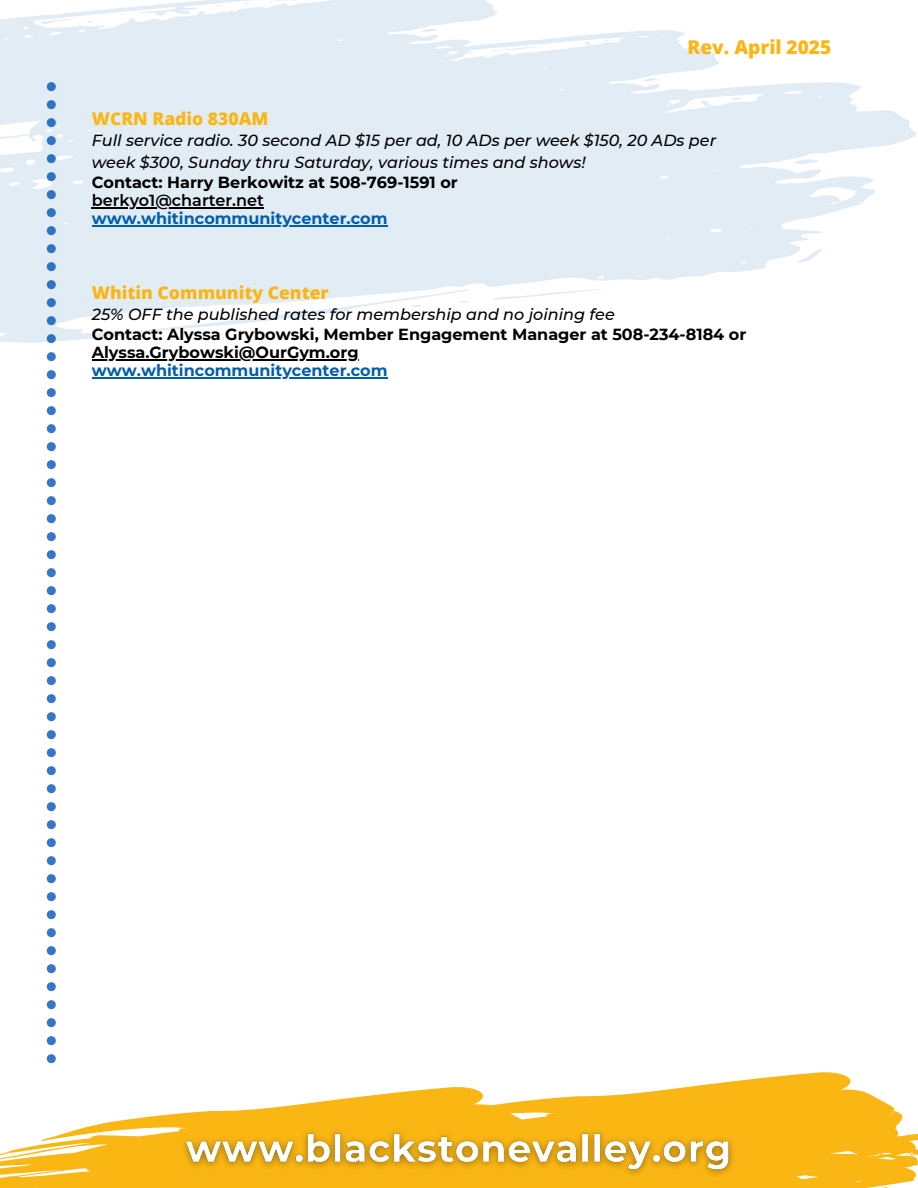
<style>
.page{position:relative;width:918px;height:1188px;background:#fff}
.page>*{position:absolute;margin:0;border:0;box-sizing:border-box;transform-origin:0 0}
.t1{font:800 19.05px "Open Sans";color:#fab613}
.t2{font:800 17.55px "Open Sans";color:#fab613}
.t3{font:italic 500 16.05px/21.3px "Montserrat";color:#000}
.t4{font:700 16.05px "Montserrat";color:#000}
.t5{font:700 16.05px "Montserrat";color:#005ead}
.t6{font:600 16.05px "Montserrat";color:#000}
</style>
<div class="page">
<svg style="left:0;top:1102px;width:311px;height:86px;fill:#fab613"></svg>
<svg style="left:311px;top:1072px;width:607px;height:116px;fill:#fab613"></svg>
<svg style="left:910px;top:1154px;width:6px;height:2px"></svg>
<svg style="left:505px;top:30px;width:214px;height:39px;fill:#e1ecf5"></svg>
<svg style="left:47px;top:370px;width:9px;height:693px"></svg>
<svg style="left:505px;top:46px;width:33px;height:6px"></svg>
<svg style="left:583px;top:41px;width:9px;height:5px"></svg>
<svg style="left:603px;top:39px;width:7px;height:2px"></svg>
<svg style="left:0;top:69px;width:917px;height:293px;fill:#e1ecf5"></svg>
<svg style="left:493px;top:287px;width:116px;height:14px"></svg>
<svg style="left:796px;top:249px;width:27px;height:14px"></svg>
<svg style="left:794px;top:158px;width:25px;height:7px"></svg>
<svg style="left:411px;top:304px;width:11px;height:4px"></svg>
<svg style="left:459px;top:301px;width:10px;height:2px"></svg>
<svg style="left:550px;top:108px;width:76px;height:10px"></svg>
<svg style="left:699px;top:100px;width:14px;height:7px"></svg>
<svg style="left:509px;top:117px;width:13px;height:3px"></svg>
<svg style="left:730px;top:97px;width:12px;height:3px"></svg>
<svg style="left:0;top:0;width:505px;height:157px;background:#e3edf5"></svg>
<svg style="left:233px;top:109px;width:73px;height:8px"></svg>
<svg style="left:422px;top:85px;width:17px;height:8px"></svg>
<svg style="left:421px;top:28px;width:16px;height:4px"></svg>
<svg style="left:182px;top:119px;width:7px;height:2px"></svg>
<svg style="left:212px;top:117px;width:6px;height:2px"></svg>
<svg style="left:40px;top:19px;width:32px;height:5px"></svg>
<svg style="left:269px;top:0;width:47px;height:3px"></svg>
<svg style="left:214px;top:5px;width:8px;height:2px"></svg>
<svg style="left:243px;top:2px;width:8px;height:2px"></svg>
<svg style="left:86px;top:16px;width:17px;height:7px"></svg>
<img style="left:174px;top:1123px;width:568px;height:61px">
<hr style="left:92px;top:359px;width:267px;height:1px;background:#000">
<hr style="left:92px;top:377px;width:296px;height:1px;background:#005ead">
<hr style="left:92px;top:207px;width:172px;height:1px;background:#000">
<hr style="left:92px;top:225px;width:296px;height:1px;background:#005ead">
<p class="t1" style="left:688px;top:33px;width:145px">Rev. April 2025</p>
<p class="t2" style="left:92px;top:106px;width:178px">WCRN Radio 830AM</p>
<p class="t3" style="left:92px;top:130px;width:626px">Full service radio. 30 second AD $15 per ad, 10 ADs per week $150, 20 ADs per week $300, Sunday thru Saturday, various times and shows!</p>
<p class="t4" style="left:92px;top:173px;width:368px">Contact: Harry Berkowitz at 508-769-1591 or</p>
<p class="t6" style="left:92px;top:191px;width:174px">berkyo1@charter.net</p>
<p class="t5" style="left:92px;top:209px;width:297px">www.whitincommunitycenter.com</p>
<p class="t2" style="left:92px;top:280px;width:239px">Whitin Community Center</p>
<p class="t3" style="left:92px;top:304px;width:525px">25% OFF the published rates for membership and no joining fee</p>
<h2 class="t4" style="left:92px;top:325px;width:656px">Contact: Alyssa Grybowski, Member Engagement Manager at 508-234-8184 or</h2>
<p class="t4" style="left:92px;top:343px;width:268px">Alyssa.Grybowski@OurGym.org</p>
<p class="t5" style="left:92px;top:361px;width:297px">www.whitincommunitycenter.com</p>
</div>
